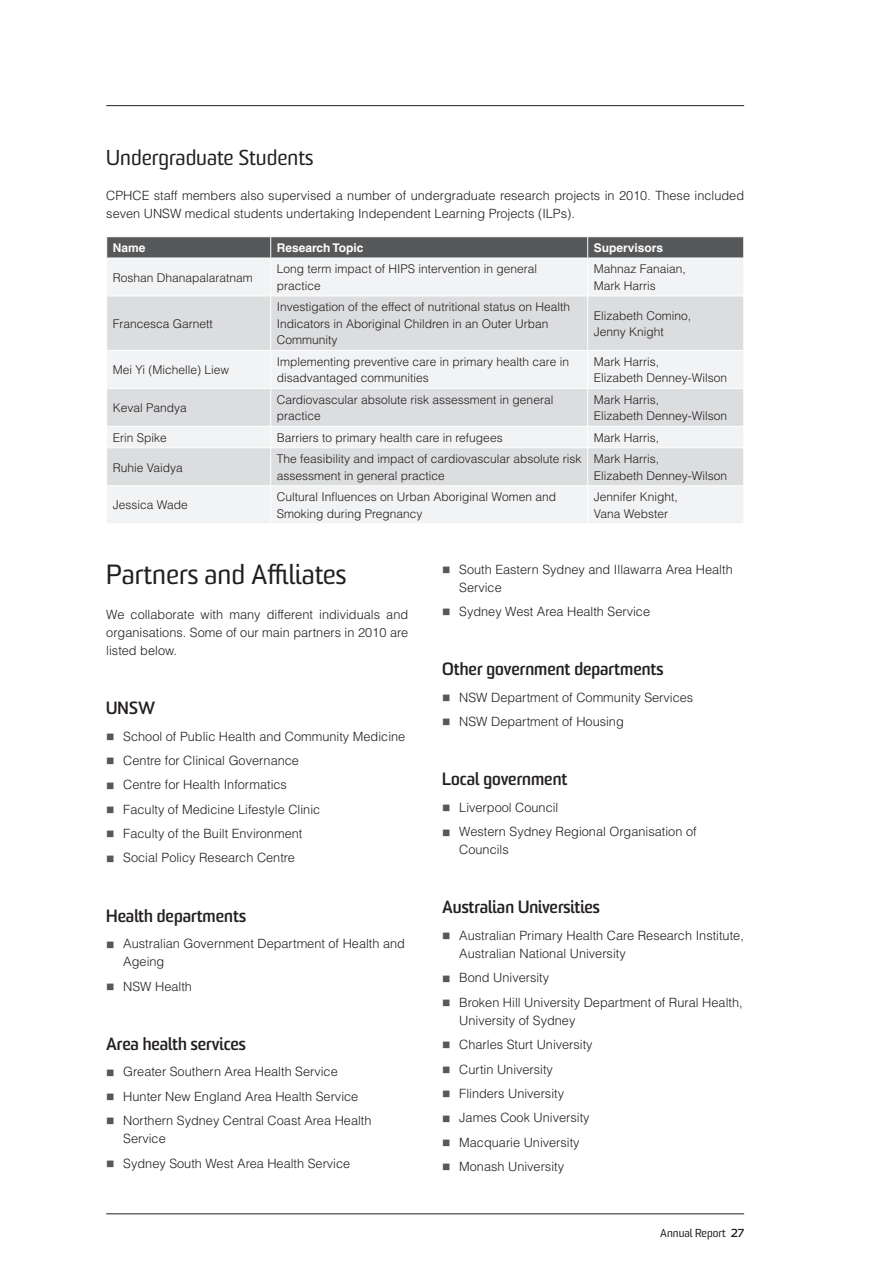
<style>
.page{position:relative;width:893px;height:1263px;background:#fff}
.page>*{position:absolute;margin:0;border:0;box-sizing:border-box;transform-origin:0 0}
.t1{font:27px "Sommet";color:#231f20}
.t2{font:21px "Sommet";color:#231f20}
.t3{font:700 17.25px "Sommet";color:#231f20}
.t4{font:300 12.75px/24.5px "Helvetica";color:#231f20}
.t5{font:300 12px/16.5px "Helvetica";color:#231f20}
.t6{font:700 12px "Helvetica";color:#fff}
.t7{font:11.25px "Sommet";color:#231f20}
.s1{font-weight:700}
</style>
<div class="page">
<hr style="left:106px;top:1213px;width:638px;height:1px;background:#231f20">
<hr style="left:106px;top:105px;width:638px;height:1px;background:#231f20">
<div style="left:107px;top:259px;width:636px;height:264px;background:#f2f3f4"></div>
<svg style="left:107px;top:297px;width:636px;height:188px;fill:#dcdddf"></svg>
<svg style="left:106px;top:237px;width:638px;height:21px;background:#5d5e60"></svg>
<hr style="left:270px;top:258px;width:1px;height:38px;background:#fff">
<hr style="left:587px;top:258px;width:1px;height:38px;background:#fff">
<hr style="left:106px;top:296px;width:165px;height:1px;background:#fff">
<hr style="left:271px;top:296px;width:317px;height:1px;background:#fff">
<hr style="left:270px;top:296px;width:1px;height:54px;background:#fff">
<hr style="left:588px;top:296px;width:156px;height:1px;background:#fff">
<hr style="left:587px;top:296px;width:1px;height:54px;background:#fff">
<hr style="left:106px;top:350px;width:165px;height:1px;background:#fff">
<hr style="left:271px;top:350px;width:317px;height:1px;background:#fff">
<hr style="left:270px;top:351px;width:1px;height:37px;background:#fff">
<hr style="left:588px;top:350px;width:156px;height:1px;background:#fff">
<hr style="left:587px;top:351px;width:1px;height:37px;background:#fff">
<hr style="left:106px;top:388px;width:165px;height:1px;background:#fff">
<hr style="left:271px;top:388px;width:317px;height:1px;background:#fff">
<hr style="left:270px;top:389px;width:1px;height:37px;background:#fff">
<hr style="left:588px;top:388px;width:156px;height:1px;background:#fff">
<hr style="left:587px;top:389px;width:1px;height:37px;background:#fff">
<hr style="left:106px;top:426px;width:165px;height:1px;background:#fff">
<hr style="left:271px;top:426px;width:317px;height:1px;background:#fff">
<svg style="left:270px;top:427px;width:1px;height:20px"></svg>
<hr style="left:588px;top:426px;width:156px;height:1px;background:#fff">
<svg style="left:587px;top:427px;width:1px;height:20px"></svg>
<hr style="left:106px;top:447px;width:165px;height:1px;background:#fff">
<hr style="left:271px;top:447px;width:317px;height:1px;background:#fff">
<hr style="left:270px;top:448px;width:1px;height:37px;background:#fff">
<hr style="left:588px;top:447px;width:156px;height:1px;background:#fff">
<hr style="left:587px;top:448px;width:1px;height:37px;background:#fff">
<hr style="left:106px;top:485px;width:165px;height:1px;background:#fff">
<hr style="left:271px;top:485px;width:317px;height:1px;background:#fff">
<hr style="left:270px;top:486px;width:1px;height:37px;background:#fff">
<hr style="left:588px;top:485px;width:156px;height:1px;background:#fff">
<hr style="left:587px;top:486px;width:1px;height:37px;background:#fff">
<h2 class="t2" style="left:106px;top:144px;width:209px">Undergraduate Students</h2>
<p class="t4" style="left:106px;top:186px;width:639px;line-height:18px">CPHCE staff members also supervised a number of undergraduate research projects in 2010. These included seven UNSW medical students undertaking Independent Learning Projects (ILPs).</p>
<p class="t6" style="left:113px;top:240px;width:34px">Name</p>
<p class="t6" style="left:277px;top:240px;width:88px">Research Topic</p>
<p class="t6" style="left:594px;top:240px;width:71px">Supervisors</p>
<p class="t5" style="left:113px;top:269px;width:142px">Roshan Dhanapalaratnam</p>
<p class="t5" style="left:277px;top:261px;width:262px">Long term impact of HIPS intervention in general practice</p>
<p class="t5" style="left:594px;top:261px;width:94px">Mahnaz Fanaian,<br>Mark Harris</p>
<p class="t5" style="left:113px;top:315px;width:102px">Francesca Garnett</p>
<p class="t5" style="left:277px;top:299px;width:295px">Investigation of the effect of nutritional status on Health<br>Indicators in Aboriginal Children in an Outer Urban<br>Community</p>
<p class="t5" style="left:594px;top:307px;width:99px">Elizabeth Comino,<br>Jenny Knight</p>
<p class="t5" style="left:113px;top:361px;width:118px">Mei Yi (Michelle) Liew</p>
<p class="t5" style="left:277px;top:353px;width:294px">Implementing preventive care in primary health care in disadvantaged communities</p>
<p class="t5" style="left:594px;top:353px;width:135px">Mark Harris,<br>Elizabeth Denney-Wilson</p>
<p class="t5" style="left:113px;top:399px;width:76px">Keval Pandya</p>
<p class="t5" style="left:277px;top:391px;width:278px">Cardiovascular absolute risk assessment in general practice</p>
<p class="t5" style="left:594px;top:391px;width:135px">Mark Harris,<br>Elizabeth Denney-Wilson</p>
<p class="t5" style="left:113px;top:429px;width:56px">Erin Spike</p>
<p class="t5" style="left:277px;top:429px;width:227px">Barriers to primary health care in refugees</p>
<p class="t5" style="left:594px;top:429px;width:67px">Mark Harris,</p>
<p class="t5" style="left:113px;top:459px;width:72px">Ruhie Vaidya</p>
<p class="t5" style="left:277px;top:450px;width:306px">The feasibility and impact of cardiovascular absolute risk assessment in general practice</p>
<p class="t5" style="left:594px;top:450px;width:135px">Mark Harris,<br>Elizabeth Denney-Wilson</p>
<p class="t5" style="left:113px;top:497px;width:76px">Jessica Wade</p>
<p class="t5" style="left:277px;top:488px;width:281px">Cultural Influences on Urban Aboriginal Women and<br>Smoking during Pregnancy</p>
<p class="t5" style="left:594px;top:488px;width:86px">Jennifer Knight,<br>Vana Webster</p>
<h1 class="t1" style="left:106px;top:558px;width:242px">Partners and Affiliates</h1>
<p class="t4" style="left:106px;top:605px;width:303px;line-height:18px;text-align:justify">We collaborate with many different individuals and organisations. Some of our main partners in 2010 are listed below.</p>
<h3 class="t3" style="left:106px;top:697px;width:50px">UNSW</h3>
<p class="t4" style="left:123px;top:723px;width:284px">School of Public Health and Community Medicine Centre for Clinical Governance<br>Centre for Health Informatics<br>Faculty of Medicine Lifestyle Clinic<br>Faculty of the Built Environment<br>Social Policy Research Centre</p>
<h3 class="t3" style="left:106px;top:905px;width:141px">Health departments</h3>
<p class="t4" style="left:123px;top:934px;width:283px;line-height:18px">Australian Government Department of Health and<br>Ageing</p>
<p class="t4" style="left:123px;top:973px;width:70px">NSW Health</p>
<h3 class="t3" style="left:106px;top:1033px;width:141px">Area health services</h3>
<p class="t4" style="left:123px;top:1059px;width:250px">Greater Southern Area Health Service<br>Hunter New England Area Health Service<br>Northern Sydney Central Coast Area Health</p>
<p class="t4" style="left:123px;top:1126px;width:229px">Service<br>Sydney South West Area Health Service</p>
<p class="t4" style="left:459px;top:560px;width:275px;line-height:18px">South Eastern Sydney and Illawarra Area Health<br>Service</p>
<p class="t4" style="left:459px;top:599px;width:192px">Sydney West Area Health Service</p>
<h3 class="t3" style="left:442px;top:658px;width:223px">Other government departments</h3>
<p class="t4" style="left:459px;top:684px;width:236px">NSW Department of Community Services<br>NSW Department of Housing</p>
<h3 class="t3" style="left:442px;top:768px;width:127px">Local government</h3>
<p class="t4" style="left:459px;top:795px;width:239px">Liverpool Council<br>Western Sydney Regional Organisation of</p>
<p class="t4" style="left:459px;top:837px;width:51px">Councils</p>
<h3 class="t3" style="left:442px;top:896px;width:159px">Australian Universities</h3>
<p class="t4" style="left:459px;top:926px;width:286px;line-height:18px">Australian Primary Health Care Research Institute,<br>Australian National University</p>
<p class="t4" style="left:459px;top:965px;width:285px">Bond University<br>Broken Hill University Department of Rural Health,</p>
<p class="t4" style="left:459px;top:1008px;width:135px">University of Sydney<br>Charles Sturt University<br>Curtin University<br>Flinders University<br>James Cook University<br>Macquarie University<br>Monash University</p>
<p class="t7" style="left:660px;top:1226px;width:85px">Annual Report <span class="s1">27</span></p>
</div>
